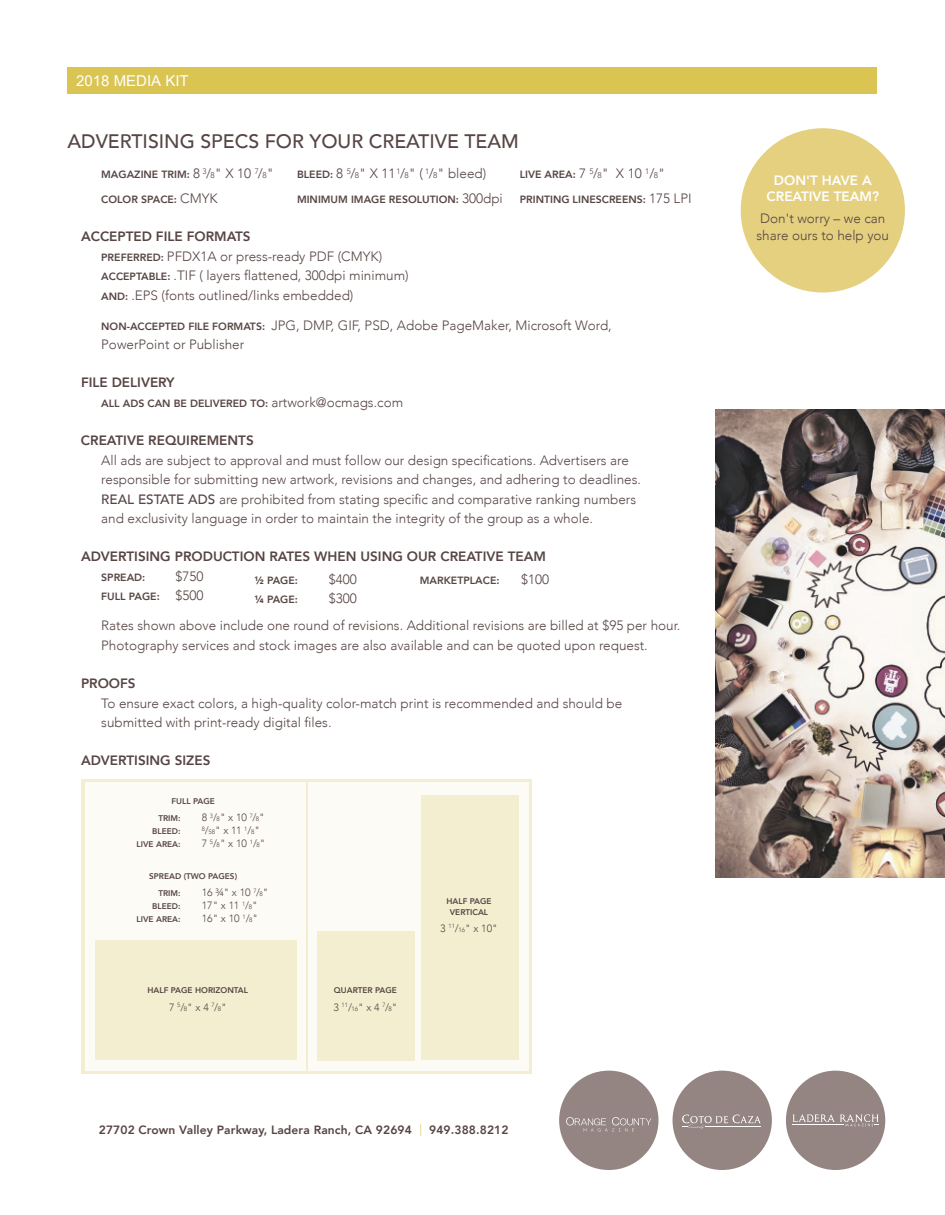
<style>
.page{position:relative;width:945px;height:1215px;background:#fff}
.page>*{position:absolute;margin:0;border:0;box-sizing:border-box;transform-origin:0 0}
.subhead{font:500 19.5px "Avenir";color:#574544}
.t1{font:15px "Arial";color:#fff}
.body{font:300 13.5px/19.5px "Avenir";color:#574544}
.sub_subhead{font:800 13.5px "Avenir";color:#574544}
.body-2{font:800 13.5px/16.5px "Avenir";color:#fff;text-align:center}
.t2{font:800 12px "Avenir";letter-spacing:.01em;color:#574544}
.body-3{font:800 10.5px "Avenir";color:#574544}
.body-4{font:300 10.5px "Avenir";color:#574544}
.body-5{font:800 8.25px/10.9px "Avenir";color:#574544;text-align:center}
.sub_subhead-2{font:800 8.25px "Avenir";color:#574544}
.s1{font-weight:300;font-size:13.5px}
.s2{font-weight:300;font-size:8.25px}
.s3{font-weight:800;font-size:10.5px}
.s4{font-size:8.25px}
.s5{font-weight:500}
.s6{font-size:6.45px}
.s7{font-weight:300;color:#dac452}
</style>
<div class="page">
<div style="left:68px;top:68px;width:810px;height:26px;background:#dac452"></div>
<div style="left:559px;top:1071px;width:100px;height:99px;background:#948482;border-radius:50%"></div>
<div style="left:673px;top:1071px;width:99px;height:99px;background:#948482;border-radius:50%"></div>
<div style="left:786px;top:1071px;width:99px;height:99px;background:#948482;border-radius:50%"></div>
<svg style="left:793px;top:1114px;width:85px;height:12px"></svg>
<svg style="left:682px;top:1115px;width:79px;height:14px"></svg>
<svg style="left:566px;top:1117px;width:86px;height:15px"></svg>
<img style="left:715px;top:410px;width:230px;height:468px">
<div style="left:741px;top:128px;width:164px;height:165px;background:#e4d07e;border-radius:50%"></div>
<div style="left:82px;top:779px;width:450px;height:295px;background:linear-gradient(to right,#f4eed0,#f4eed0)"></div>
<div style="left:85px;top:782px;width:220px;height:288px;background:#fcfbf5"></div>
<div style="left:308px;top:782px;width:221px;height:288px;background:#fcfbf5"></div>
<div style="left:95px;top:940px;width:202px;height:120px;background:#f4eed0"></div>
<div style="left:421px;top:796px;width:98px;height:264px;background:#f4eed0"></div>
<div style="left:317px;top:931px;width:97px;height:129px;background:#f4eed0"></div>
<p class="t1" style="left:76px;top:71px;width:114px">2018 MEDIA KIT</p>
<p class="subhead" style="left:68px;top:124px;width:453px">ADVERTISING SPECS FOR YOUR CREATIVE TEAM</p>
<p class="body-3" style="left:101px;top:166px;width:174px">MAGAZINE TRIM: <span class="s1">8</span> <sup>3</sup><span class="s1">/</span><span class="s2">8</span><span class="s1">" X 10</span> <sup>7</sup><span class="s1">/</span><span class="s2">8</span><span class="s1">"</span></p>
<p class="body" style="left:297px;top:164px;width:191px"><span class="s3">BLEED:</span> 8 <sup>5</sup>/<span class="s4">8</span>" X 11 <sup>1</sup>/<span class="s4">8</span>" ( <sup>1</sup>/<span class="s4">8</span>" bleed)</p>
<p class="body-3" style="left:520px;top:166px;width:147px">LIVE AREA: <span class="s1">7</span> <sup>5</sup><span class="s1">/</span><span class="s2">8</span><span class="s1">" X 10</span> <sup>1</sup><span class="s1">/</span><span class="s2">8</span><span class="s1">"</span></p>
<p class="body-3" style="left:101px;top:191px;width:118px">COLOR SPACE: <span class="s1">CMYK</span></p>
<p class="body-3" style="left:297px;top:191px;width:207px">MINIMUM IMAGE RESOLUTION: <span class="s1">300dpi</span></p>
<p class="body-3" style="left:520px;top:191px;width:173px">PRINTING LINESCREENS: <span class="s1">175 LPI</span></p>
<p class="sub_subhead" style="left:81px;top:226px;width:171px">ACCEPTED FILE FORMATS</p>
<p class="body" style="left:101px;top:246px;width:283px"><span class="s3">PREFERRED:</span> PFDX1A or press-ready PDF (CMYK)</p>
<p class="body" style="left:101px;top:266px;width:309px"><span class="s3">ACCEPTABLE:</span> .TIF ( layers flattened, 300dpi minimum)<br><span class="s3">AND:</span> .EPS (fonts outlined/links embedded)</p>
<p class="body" style="left:101px;top:315px;width:512px"><span class="s3">NON-ACCEPTED FILE FORMATS:</span> JPG, DMP, GIF, PSD, Adobe PageMaker, Microsoft Word,<br>PowerPoint or Publisher</p>
<p class="sub_subhead" style="left:81px;top:372px;width:95px">FILE DELIVERY</p>
<p class="body-3" style="left:101px;top:395px;width:303px">ALL ADS CAN BE DELIVERED TO: <span class="s1">artwork@ocmags.com</span></p>
<p class="sub_subhead" style="left:81px;top:430px;width:174px">CREATIVE REQUIREMENTS</p>
<p class="body" style="left:101px;top:450px;width:541px">All ads are subject to approval and must follow our design specifications. Advertisers are responsible for submitting new artwork, revisions and changes, and adhering to deadlines.</p>
<p class="body" style="left:101px;top:489px;width:536px"><span class="s5">REAL ESTATE ADS</span> are prohibited from stating specific and comparative ranking numbers and exclusivity language in order to maintain the integrity of the group as a whole.</p>
<p class="sub_subhead" style="left:81px;top:546px;width:466px">ADVERTISING PRODUCTION RATES WHEN USING OUR CREATIVE TEAM</p>
<p class="body-3" style="left:101px;top:569px;width:46px">SPREAD:</p>
<p class="body" style="left:175px;top:566px;width:30px">$750</p>
<p class="body-3" style="left:101px;top:588px;width:104px">FULL PAGE: <span class="s1">$500</span></p>
<p class="body" style="left:101px;top:616px;width:581px">Rates shown above include one round of revisions. Additional revisions are billed at $95 per hour.<br>Photography services and stock images are also available and can be quoted upon request.</p>
<p class="sub_subhead" style="left:81px;top:673px;width:56px">PROOFS</p>
<p class="body" style="left:101px;top:693px;width:523px">To ensure exact colors, a high-quality color-match print is recommended and should be submitted with print-ready digital files.</p>
<p class="sub_subhead" style="left:81px;top:750px;width:131px">ADVERTISING SIZES</p>
<p class="body-3" style="left:255px;top:572px;width:45px">½ PAGE:</p>
<p class="body" style="left:329px;top:570px;width:30px">$400</p>
<p class="body-3" style="left:255px;top:592px;width:45px">¼ PAGE:</p>
<p class="body" style="left:329px;top:589px;width:30px">$300</p>
<p class="body-3" style="left:420px;top:572px;width:81px">MARKETPLACE:</p>
<p class="body" style="left:521px;top:570px;width:30px">$100</p>
<p class="sub_subhead-2" style="left:171px;top:795px;width:45px">FULL PAGE</p>
<p class="body-5" style="left:158px;top:813px;width:24px">TRIM:</p>
<p class="body-4" style="left:202px;top:811px;width:65px">8 <sup>3</sup>/<span class="s6">8</span>" x 10 <sup>7</sup>/<span class="s6">8</span>"</p>
<p class="body-5" style="left:152px;top:826px;width:30px">BLEED:</p>
<p class="body-4" style="left:202px;top:824px;width:60px"><sup>8</sup>/<span class="s6">58</span>" x 11 <sup>1</sup>/<span class="s6">8</span>"</p>
<p class="body-5" style="left:137px;top:839px;width:45px">LIVE AREA:</p>
<p class="body-4" style="left:202px;top:837px;width:65px">7 <sup>5</sup>/<span class="s6">8</span>" x 10 <sup>1</sup>/<span class="s6">8</span>"</p>
<p class="sub_subhead-2" style="left:149px;top:870px;width:89px">SPREAD (TWO PAGES)</p>
<p class="body-5" style="left:158px;top:888px;width:24px">TRIM:</p>
<p class="body-4" style="left:202px;top:886px;width:68px">16 ¾" x 10 <sup>7</sup>/<span class="s6">8</span>"</p>
<p class="body-5" style="left:152px;top:901px;width:30px">BLEED:</p>
<p class="body-4" style="left:202px;top:899px;width:57px">17" x 11 <sup>1</sup>/<span class="s6">8</span>"</p>
<p class="body-5" style="left:137px;top:914px;width:45px">LIVE AREA:</p>
<p class="body-4" style="left:202px;top:912px;width:58px">16" x 10 <sup>1</sup>/<span class="s6">8</span>"</p>
<p class="body-5" style="left:147px;top:985px;width:102px">HALF PAGE HORIZONTAL</p>
<p class="body-4" style="left:169px;top:1001px;width:59px">7 <sup>5</sup>/<span class="s6">8</span>" x 4 <sup>7</sup>/<span class="s6">8</span>"</p>
<p class="body-5" style="left:334px;top:985px;width:65px">QUARTER PAGE</p>
<p class="body-4" style="left:333px;top:1001px;width:66px">3 <sup>11</sup>/<span class="s6">16</span>" x 4 <sup>7</sup>/<span class="s6">8</span>"</p>
<p class="body-5" style="left:446px;top:895px;width:47px">HALF PAGE<br>VERTICAL</p>
<p class="body-4" style="left:440px;top:922px;width:59px">3 <sup>11</sup>/<span class="s6">16</span>" x 10"</p>
<p class="t2" style="left:99px;top:1121px;width:411px">27702 Crown Valley Parkway, Ladera Ranch, CA 92694 <span class="s7">|</span> 949.388.8212</p>
<p class="body-2" style="left:767px;top:172px;width:114px">DON'T HAVE A<br>CREATIVE TEAM?</p>
<p class="body" style="left:757px;top:210px;width:134px;line-height:16.5px">Don't worry – we can share ours to help you</p>
</div>
